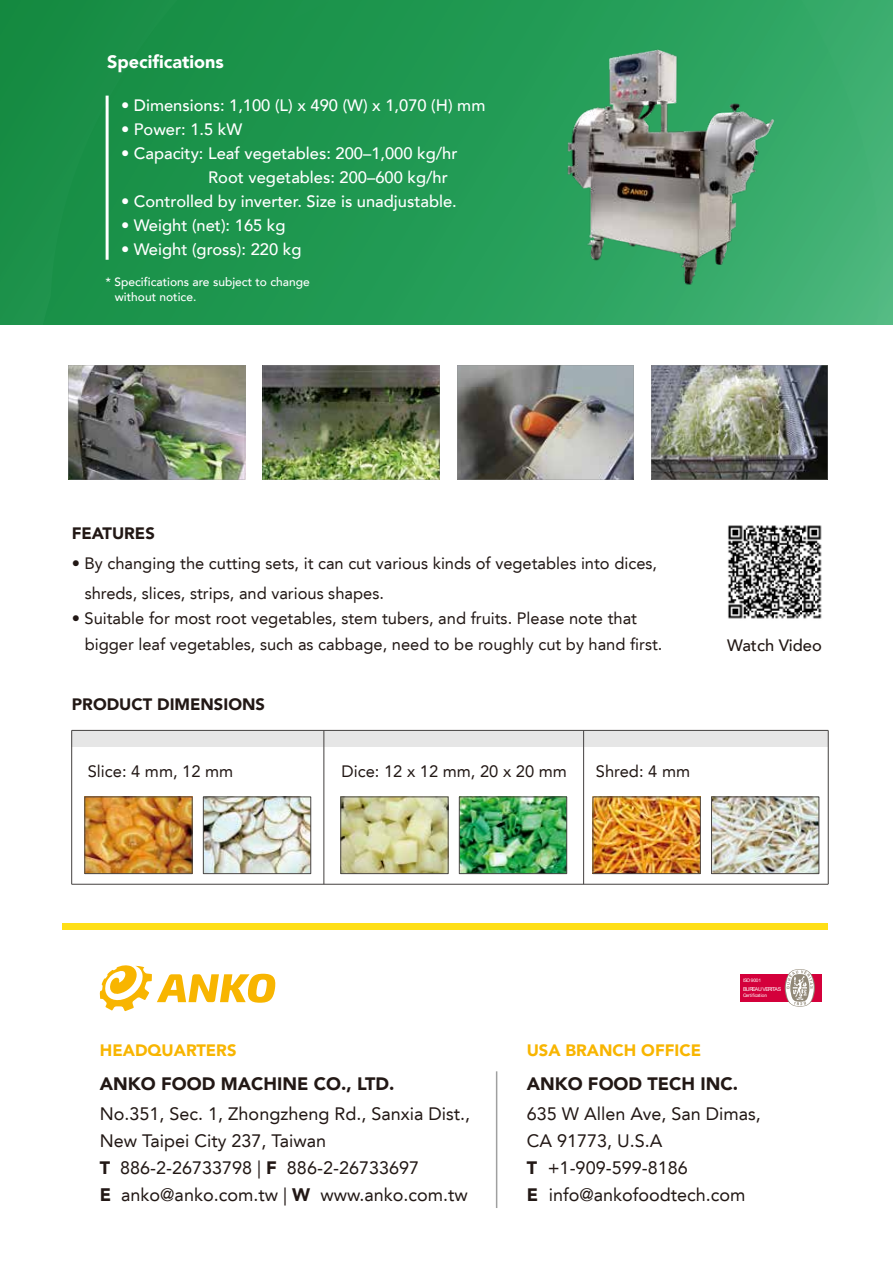
<style>
.page{position:relative;width:893px;height:1263px;background:#fff}
.page>*{position:absolute;margin:0;border:0;box-sizing:border-box;transform-origin:0 0}
.t1{font:18px/27px "Avenir LT";color:#221815}
.t2{font:900 18px "Avenir LT";color:#221815}
.t3{font:900 18px "Avenir LT";color:#fff}
.t4{font:16.5px/30px "Avenir LT";color:#221815}
.t5{font:500 16.5px/24px "Avenir LT";color:#fff}
.t6{font:900 16.5px "Avenir LT";color:#f8b500}
.t7{font:900 16.5px "Avenir LT";color:#221815}
.t8{font:500 16.5px "Avenir LT";color:#221815}
.t9{font:500 12px/15px "Avenir LT";color:#fff}
.t10{font:5.25px "Arial";letter-spacing:-.125em;color:#fff}
.t11{font:4.8px "Arial";letter-spacing:-.045em;color:#fff}
.t12{font:4.65px "Arial";letter-spacing:.005em;color:#fff}
.s1{font-weight:900}
.s2{font-family:"Avenir LT Std";font-weight:900}
</style>
<div class="page">
<svg style="left:0;top:0;width:893px;height:325px;background:#249a55"></svg>
<svg style="left:100px;top:965px;width:176px;height:46px"></svg>
<div style="left:741px;top:974px;width:81px;height:28px;background:#d4003b"></div>
<svg style="left:785px;top:969px;width:30px;height:38px"></svg>
<hr style="left:496px;top:1071px;width:1px;height:137px;background:#9fa0a0">
<div style="left:62px;top:923px;width:766px;height:7px;background:#ffdf16"></div>
<img style="left:69px;top:365px;width:176px;height:114px">
<img style="left:263px;top:365px;width:176px;height:114px">
<img style="left:457px;top:365px;width:177px;height:114px">
<img style="left:651px;top:365px;width:177px;height:114px">
<img style="left:728px;top:525px;width:94px;height:94px">
<hr style="left:106px;top:96px;width:3px;height:164px;background:#fff">
<img style="left:552px;top:38px;width:227px;height:252px">
<div style="left:72px;top:730px;width:756px;height:17px;background:#e6e6e6"></div>
<hr style="left:72px;top:730px;width:756px;height:1px;background:#4c4948">
<hr style="left:828px;top:730px;width:1px;height:154px;background:#4c4948">
<hr style="left:323px;top:730px;width:1px;height:154px;background:#4c4948">
<hr style="left:583px;top:730px;width:1px;height:154px;background:#4c4948">
<hr style="left:71px;top:730px;width:1px;height:154px;background:#4c4948">
<hr style="left:72px;top:884px;width:756px;height:1px;background:#4c4948">
<img style="left:86px;top:798px;width:105px;height:74px">
<img style="left:205px;top:798px;width:104px;height:74px">
<img style="left:342px;top:798px;width:105px;height:74px">
<img style="left:461px;top:798px;width:104px;height:74px">
<img style="left:595px;top:798px;width:104px;height:74px">
<img style="left:713px;top:798px;width:104px;height:74px">
<div style="left:593px;top:796px;width:108px;height:78px;border:1px solid #4c4948"></div>
<div style="left:711px;top:796px;width:108px;height:78px;border:1px solid #4c4948"></div>
<div style="left:84px;top:796px;width:109px;height:78px;border:1px solid #4c4948"></div>
<div style="left:203px;top:796px;width:108px;height:78px;border:1px solid #4c4948"></div>
<div style="left:459px;top:796px;width:108px;height:78px;border:1px solid #4c4948"></div>
<div style="left:340px;top:796px;width:109px;height:78px;border:1px solid #4c4948"></div>
<p class="t3" style="left:107px;top:51px;width:118px">Specifications</p>
<p class="t5" style="left:121px;top:94px;width:366px">• Dimensions: 1,100 (L) x 490 (W) x 1,070 (H) mm</p>
<p class="t5" style="left:121px;top:118px;width:123px">• Power: 1.5 kW</p>
<p class="t5" style="left:208px;top:142px;width:251px;text-indent:-87px">• Capacity: Leaf vegetables: 200–1,000 kg/hr<br>Root vegetables: 200–600 kg/hr</p>
<p class="t5" style="left:121px;top:190px;width:337px">• Controlled by inverter. Size is unadjustable.</p>
<p class="t5" style="left:121px;top:214px;width:166px">• Weight (net): 165 kg</p>
<p class="t5" style="left:121px;top:238px;width:182px">• Weight (gross): 220 kg</p>
<p class="t9" style="left:115px;top:275px;width:196px;text-indent:-9px">* Specifications are subject to change without notice.</p>
<p class="t7" style="left:72px;top:523px;width:85px">FEATURES</p>
<p class="t4" style="left:85px;top:548px;width:574px;text-indent:-13px">• By changing the cutting sets, it can cut various kinds of vegetables into dices, shreds, slices, strips, and various shapes.</p>
<p class="t4" style="left:85px;top:606px;width:579px;line-height:25.5px;text-indent:-13px">• Suitable for most root vegetables, stem tubers, and fruits. Please note that bigger leaf vegetables, such as cabbage, need to be roughly cut by hand first.</p>
<p class="t7" style="left:72px;top:694px;width:195px">PRODUCT DIMENSIONS</p>
<p class="t4" style="left:88px;top:756px;width:147px">Slice: 4 mm, 12 mm</p>
<p class="t4" style="left:342px;top:756px;width:227px">Dice: 12 x 12 mm, 20 x 20 mm</p>
<p class="t4" style="left:596px;top:756px;width:96px">Shred: 4 mm</p>
<p class="t8" style="left:727px;top:636px;width:96px">Watch Video</p>
<p class="t11" style="left:743px;top:977px;width:19px">ISO 9001</p>
<p class="t10" style="left:743px;top:986px;width:40px">BUREAU VERITAS</p>
<p class="t12" style="left:743px;top:992px;width:25px">Certification</p>
<p class="t6" style="left:100px;top:1040px;width:138px">HEADQUARTERS</p>
<p class="t2" style="left:100px;top:1073px;width:296px">ANKO FOOD MACHINE CO., LTD.</p>
<p class="t1" style="left:100px;top:1100px;width:372px">No.351, Sec. 1, Zhongzheng Rd., Sanxia Dist., New Taipei City 237, Taiwan<br><span class="s1">T</span> 886-2-26733798 | <span class="s1">F</span> 886-2-26733697<br><span class="s2">E</span> anko@anko.com.tw | <span class="s2">W</span> www.anko.com.tw</p>
<p class="t6" style="left:527px;top:1040px;width:176px">USA BRANCH OFFICE</p>
<p class="t2" style="left:527px;top:1073px;width:213px">ANKO FOOD TECH INC.</p>
<p class="t1" style="left:527px;top:1100px;width:236px">635 W Allen Ave, San Dimas,<br>CA 91773, U.S.A<br><span class="s1">T</span> +1-909-599-8186<br><span class="s1">E</span> info@ankofoodtech.com</p>
</div>
